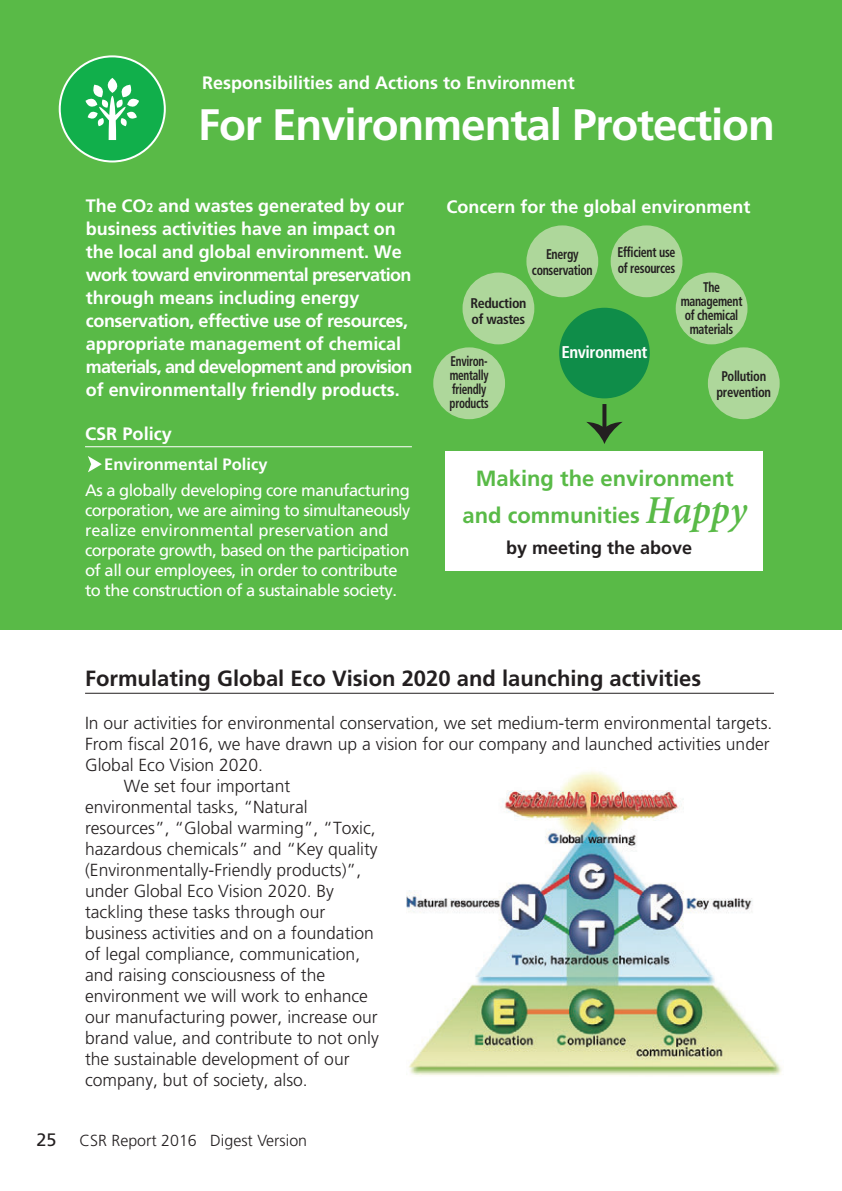
<style>
.page{position:relative;width:842px;height:1191px;background:#fff}
.page>*{position:absolute;margin:0;border:0;box-sizing:border-box;transform-origin:0 0}
.t1{font:700 44px "Frutiger LT Std";letter-spacing:-.025em;color:#fff}
.t2{font:700 22px "Frutiger LT Std";color:#231f20}
.t3{font:700 22px/36.6px "Frutiger LT Std";color:#59ba47;text-align:center}
.t4{font:700 18px/23px "Frutiger LT Std";letter-spacing:-.005em;color:#fff}
.t5{font:700 18px "Frutiger LT Std";color:#231f20}
.t6{font:18px "Frutiger LT Std";color:#231f20}
.t7{font:300 17.6px "Frutiger LT Std";color:#231f20}
.t8{font:700 condensed 17px "Frutiger LT Std";letter-spacing:-.025em;color:#fff}
.t9{font:16.4px/20px "Frutiger LT Std";letter-spacing:-.03em;color:#fff}
.t10{font:700 16.4px "Frutiger LT Std";color:#fff}
.t11{font:300 16px "Frutiger LT Std";color:#231f20}
.t12{font:700 condensed 14px/16px "Frutiger LT Std";letter-spacing:-.025em;color:#231f20;text-align:center;scale:.85 1}
.t13{font:700 condensed 14px/14px "Frutiger LT Std";letter-spacing:-.025em;color:#231f20;scale:.8 1}
.t14{font:700 condensed 14px/14px "Frutiger LT Std";letter-spacing:-.025em;color:#231f20;text-align:center;scale:.84 1}
.t15{font:700 condensed 14px/16px "Frutiger LT Std";letter-spacing:-.025em;color:#231f20;text-align:center;scale:.9 1}
.t16{font:700 condensed 14px/16px "Frutiger LT Std";letter-spacing:-.025em;color:#231f20}
.s1{font-size:12.6px}
.s2{font-family:"Minion Pro";font-weight:600;font-style:italic;font-stretch:condensed;font-size:40px}
</style>
<div class="page">
<div style="left:0;top:0;width:842px;height:629px;background:#59ba47"></div>
<div style="left:445px;top:451px;width:318px;height:119px;background:#fff"></div>
<div style="left:559px;top:308px;width:91px;height:90px;background:#0f8d49;border-radius:50%"></div>
<div style="left:526px;top:225px;width:72px;height:72px;background:#aed79b;border-radius:50%"></div>
<div style="left:462px;top:272px;width:72px;height:72px;background:#aed79b;border-radius:50%"></div>
<div style="left:433px;top:347px;width:72px;height:72px;background:#aed79b;border-radius:50%"></div>
<div style="left:611px;top:225px;width:71px;height:72px;background:#aed79b;border-radius:50%"></div>
<div style="left:676px;top:272px;width:71px;height:72px;background:#aed79b;border-radius:50%"></div>
<div style="left:708px;top:347px;width:72px;height:72px;background:#aed79b;border-radius:50%"></div>
<div style="left:60px;top:56px;width:105px;height:105px;background:#11af4b;border-radius:50%"></div>
<div style="left:59px;top:55px;width:107px;height:107px;border:2px solid #fff;border-radius:50%"></div>
<svg style="left:602px;top:404px;width:4px;height:18px"></svg>
<svg style="left:586px;top:422px;width:37px;height:22px"></svg>
<svg style="left:85px;top:78px;width:54px;height:62px"></svg>
<hr style="left:85px;top:446px;width:327px;height:1px;background:#fff">
<svg style="left:88px;top:456px;width:14px;height:16px"></svg>
<hr style="left:85px;top:693px;width:689px;height:1px;background:#231f20">
<img style="left:407px;top:771px;width:375px;height:304px">
<p class="t4" style="left:202px;top:72px;width:374px">Responsibilities and Actions to Environment</p>
<h1 class="t1" style="left:198px;top:103px;width:578px">For Environmental Protection</h1>
<p class="t4" style="left:86px;top:195px;width:320px">The CO<span class="s1">2</span> and wastes generated by our</p>
<p class="t4" style="left:446px;top:196px;width:306px">Concern for the global environment</p>
<p class="t4" style="left:86px;top:218px;width:328px">business activities have an impact on the local and global environment. We work toward environmental preservation through means including energy conservation, effective use of resources, appropriate management of chemical materials, and development and provision of environmentally friendly products.</p>
<p class="t12" style="left:618px;top:245px;width:70px;text-align:left">Efficient use of resources</p>
<p class="t12" style="left:532px;top:247px;width:73px">Energy conservation</p>
<p class="t14" style="left:681px;top:281px;width:75px">The management of chemical materials</p>
<p class="t15" style="left:716px;top:369px;width:62px">Pollution prevention</p>
<p class="t16" style="left:470px;top:296px;width:58px">Reduction of wastes</p>
<p class="t13" style="left:450px;top:355px;width:50px">Environ&shy;mentally friendly products</p>
<p class="t8" style="left:561px;top:344px;width:88px">Environment</p>
<p class="t4" style="left:85px;top:423px;width:89px">CSR Policy</p>
<p class="t10" style="left:104px;top:457px;width:165px">Environmental Policy</p>
<p class="t9" style="left:85px;top:481px;width:327px">As a globally developing core manufacturing corporation, we are aiming to simultaneously realize environmental preservation and corporate growth, based on the participation of all our employees, in order to contribute to the construction of a sustainable society.</p>
<p class="t3" style="left:462px;top:461px;width:286px">Making the environment and communities <span class="s2">Happy</span></p>
<p class="t5" style="left:506px;top:539px;width:188px">by meeting the above</p>
<p class="t2" style="left:85px;top:668px;width:618px">Formulating Global Eco Vision 2020 and launching activities</p>
<p class="t7" style="left:85px;top:714px;width:689px">In our activities for environmental conservation, we set medium-term environmental targets.</p>
<p class="t7" style="left:85px;top:735px;width:686px">From fiscal 2016, we have drawn up a vision for our company and launched activities under</p>
<p class="t7" style="left:85px;top:756px;width:179px">Global Eco Vision 2020.</p>
<p class="t7" style="left:124px;top:777px;width:168px">We set four important</p>
<p class="t7" style="left:85px;top:798px;width:224px">environmental tasks, “Natural</p>
<p class="t7" style="left:85px;top:819px;width:292px">resources”, “Global warming”, “Toxic,</p>
<p class="t7" style="left:85px;top:840px;width:294px">hazardous chemicals” and “Key quality</p>
<p class="t7" style="left:85px;top:861px;width:278px">(Environmentally-Friendly products)”,</p>
<p class="t7" style="left:85px;top:882px;width:250px">under Global Eco Vision 2020. By</p>
<p class="t7" style="left:85px;top:903px;width:242px">tackling these tasks through our</p>
<p class="t7" style="left:85px;top:924px;width:290px">business activities and on a foundation</p>
<p class="t7" style="left:85px;top:945px;width:277px">of legal compliance, communication,</p>
<p class="t7" style="left:85px;top:966px;width:242px">and raising consciousness of the</p>
<p class="t7" style="left:85px;top:987px;width:284px">environment we will work to enhance</p>
<p class="t7" style="left:85px;top:1008px;width:294px">our manufacturing power, increase our</p>
<p class="t7" style="left:85px;top:1029px;width:295px">brand value, and contribute to not only</p>
<p class="t7" style="left:85px;top:1050px;width:266px">the sustainable development of our</p>
<p class="t7" style="left:85px;top:1071px;width:224px">company, but of society, also.</p>
<p class="t6" style="left:36px;top:1131px;width:22px">25</p>
<p class="t11" style="left:79px;top:1132px;width:229px">CSR Report 2016 Digest Version</p>
</div>
